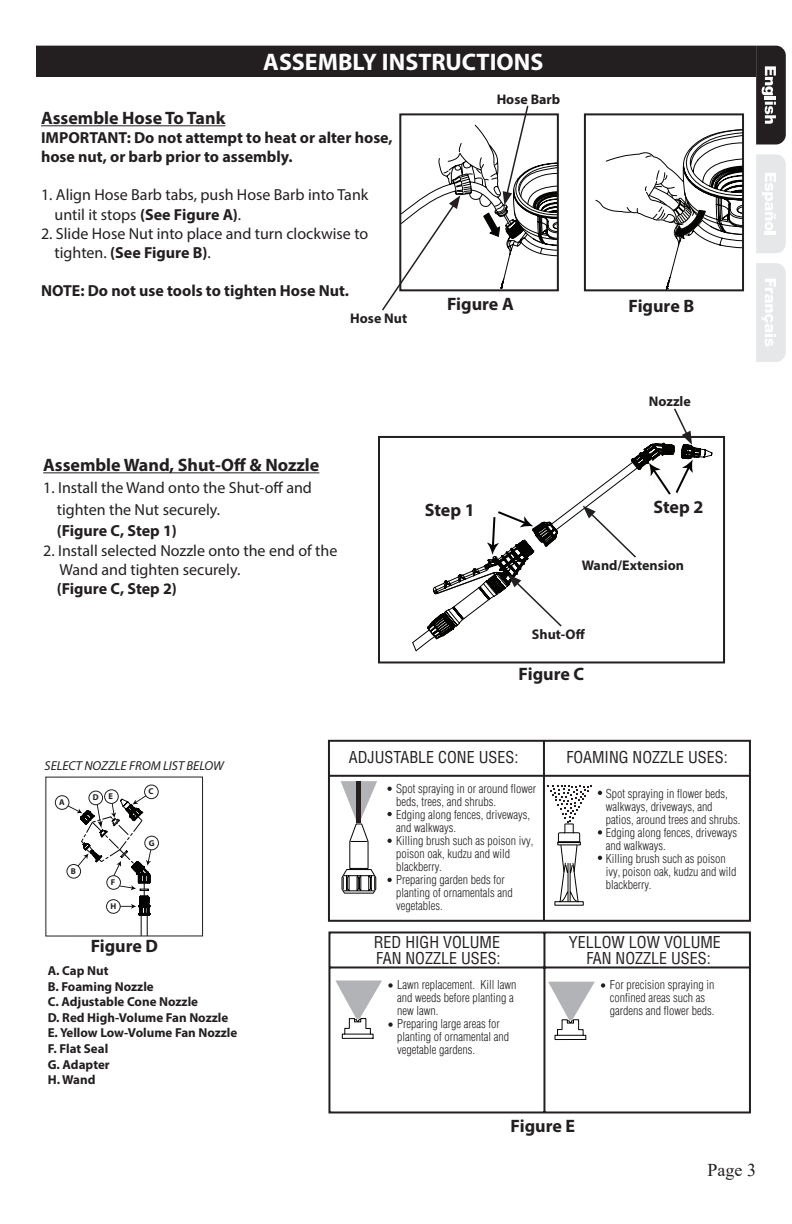
<style>
.page{position:relative;width:792px;height:1224px;background:#fff}
.page>*{position:absolute;margin:0;border:0;box-sizing:border-box;transform-origin:0 0}
.t1{font:700 24px "Myriad Pro";color:#fff}
.t2{font:700 18px "Myriad Pro";color:#231f20}
.t3{font:18px "Times New Roman";color:#231f20}
.t4{font:16px/19.2px "Myriad Pro";color:#231f20}
.t5{font:700 16px/19.2px "Myriad Pro";color:#231f20}
.t6{font:condensed 16px/15.2px "Helvetica";color:#231f20;text-align:center}
.t7{font:700 14.4px "Myriad Pro";color:#231f20}
.t8{font:700 14px "Myriad Pro";color:#231f20}
.t9{font:700 13px/15.6px "Myriad Pro";color:#231f20}
.t10{font:italic 13px "Myriad Pro";color:#231f20}
.t11{font:300 condensed 12px/13px "Helvetica";color:#231f20}
.t12{font:700 8.4px "Myriad Pro";color:#231f20}
.s1{font-weight:700}
</style>
<div class="page">
<div style="left:37px;top:46px;width:718px;height:30px;background:#231f20"></div>
<div style="left:36px;top:46px;width:720px;height:31px;border:1px solid #231f20"></div>
<hr style="left:43px;top:472px;width:276px;height:1px;background:#231f20">
<hr style="left:41px;top:125px;width:184px;height:1px;background:#231f20">
<svg style="left:80px;top:799px;width:71px;height:137px"></svg>
<img style="left:109px;top:803px;width:8px;height:15px">
<img style="left:111px;top:803px;width:5px;height:15px">
<img style="left:65px;top:802px;width:19px;height:14px">
<img style="left:68px;top:805px;width:14px;height:8px">
<img style="left:145px;top:847px;width:9px;height:19px">
<img style="left:146px;top:850px;width:5px;height:16px">
<div style="left:144px;top:785px;width:15px;height:14px;border:1px solid #231f20;border-radius:50%"></div>
<div style="left:55px;top:795px;width:14px;height:15px;border:1px solid #231f20;border-radius:50%"></div>
<div style="left:144px;top:836px;width:15px;height:14px;border:1px solid #231f20;border-radius:50%"></div>
<div style="left:67px;top:864px;width:14px;height:15px;border:1px solid #231f20;border-radius:50%"></div>
<div style="left:89px;top:791px;width:14px;height:14px;border:1px solid #231f20;border-radius:50%"></div>
<div style="left:106px;top:875px;width:15px;height:15px;border:1px solid #231f20;border-radius:50%"></div>
<div style="left:106px;top:899px;width:15px;height:15px;border:1px solid #231f20;border-radius:50%"></div>
<div style="left:104px;top:789px;width:15px;height:15px;border:1px solid #231f20;border-radius:50%"></div>
<svg style="left:328px;top:739px;width:423px;height:183px"></svg>
<svg style="left:328px;top:931px;width:423px;height:183px"></svg>
<svg style="left:548px;top:982px;width:47px;height:59px"></svg>
<svg style="left:335px;top:980px;width:47px;height:59px"></svg>
<svg style="left:388px;top:1022px;width:5px;height:5px"></svg>
<svg style="left:388px;top:983px;width:5px;height:5px"></svg>
<svg style="left:547px;top:785px;width:45px;height:121px"></svg>
<svg style="left:598px;top:856px;width:4px;height:4px"></svg>
<svg style="left:598px;top:830px;width:4px;height:5px"></svg>
<svg style="left:598px;top:791px;width:4px;height:4px"></svg>
<div style="left:584px;top:113px;width:160px;height:178px;border:2px solid #231f20"></div>
<svg style="left:595px;top:129px;width:148px;height:163px"></svg>
<div style="left:378px;top:436px;width:347px;height:227px;border:2px solid #231f20"></div>
<svg style="left:382px;top:105px;width:176px;height:206px"></svg>
<svg style="left:412px;top:408px;width:280px;height:243px"></svg>
<svg style="left:756px;top:263px;width:30px;height:99px"></svg>
<svg style="left:756px;top:154px;width:30px;height:99px"></svg>
<svg style="left:756px;top:46px;width:30px;height:98px;background:#454242"></svg>
<h1 class="t1" style="left:263px;top:47px;width:282px">ASSEMBLY INSTRUCTIONS</h1>
<h2 class="t2" style="left:41px;top:106px;width:186px">Assemble Hose To Tank</h2>
<h3 class="t5" style="left:41px;top:128px;width:353px">IMPORTANT: Do not attempt to heat or alter hose, hose nut, or barb prior to assembly.</h3>
<h3 class="t4" style="left:55px;top:185px;width:315px;text-indent:-14px">1. Align Hose Barb tabs, push Hose Barb into Tank until it stops <span class="s1">(See Figure A)</span>.</h3>
<h3 class="t4" style="left:55px;top:224px;width:315px;text-indent:-14px">2. Slide Hose Nut into place and turn clockwise to tighten. <span class="s1">(See Figure B)</span>.</h3>
<h3 class="t5" style="left:41px;top:280px;width:310px">NOTE: Do not use tools to tighten Hose Nut.</h3>
<p class="t8" style="left:350px;top:309px;width:58px">Hose Nut</p>
<p class="t8" style="left:497px;top:90px;width:65px">Hose Barb</p>
<h2 class="t2" style="left:447px;top:292px;width:68px">Figure A</h2>
<h2 class="t2" style="left:629px;top:294px;width:67px">Figure B</h2>
<h2 class="t2" style="left:43px;top:453px;width:278px">Assemble Wand, Shut-Off &amp; Nozzle</h2>
<h3 class="t4" style="left:57px;top:476px;width:257px;line-height:21.8px;text-indent:-14px">1. Install the Wand onto the Shut-off and tighten the Nut securely.</h3>
<h3 class="t5" style="left:57px;top:521px;width:122px">(Figure C, Step 1)</h3>
<h3 class="t4" style="left:60px;top:540px;width:279px;text-indent:-16px">2. Install selected Nozzle onto the end of the<br>Wand and tighten securely.</h3>
<h3 class="t5" style="left:57px;top:579px;width:122px">(Figure C, Step 2)</h3>
<p class="t8" style="left:649px;top:392px;width:43px">Nozzle</p>
<p class="t7" style="left:437px;top:501px;width:54px">Figure C</p>
<h2 class="t2" style="left:647px;top:495px;width:58px"><sup>Fi</sup>Step 2</h2>
<p class="t7" style="left:659px;top:496px;width:44px">gure D</p>
<h2 class="t2" style="left:425px;top:498px;width:52px">Step 1</h2>
<p class="t8" style="left:582px;top:556px;width:104px">Wand/Extension</p>
<p class="t8" style="left:532px;top:625px;width:55px">Shut-Off</p>
<h2 class="t2" style="left:519px;top:662px;width:67px">Figure C</h2>
<p class="t10" style="left:45px;top:757px;width:181px">SELECT NOZZLE FROM LIST BELOW</p>
<p class="t12" style="left:59px;top:797px;width:7px">A</p>
<p class="t12" style="left:71px;top:866px;width:7px">B</p>
<p class="t12" style="left:93px;top:791px;width:7px">D</p>
<p class="t12" style="left:109px;top:791px;width:6px">E</p>
<p class="t12" style="left:111px;top:877px;width:6px">F</p>
<p class="t12" style="left:110px;top:901px;width:7px">H</p>
<p class="t12" style="left:148px;top:786px;width:7px">C</p>
<p class="t12" style="left:149px;top:837px;width:7px">G</p>
<h2 class="t2" style="left:91px;top:934px;width:69px">Figure D</h2>
<p class="t9" style="left:48px;top:962px;width:191px">A. Cap Nut<br>B. Foaming Nozzle<br>C. Adjustable Cone Nozzle<br>D. Red High-Volume Fan Nozzle<br>E. Yellow Low-Volume Fan Nozzle<br>F. Flat Seal<br>G. Adapter<br>H. Wand</p>
<h3 class="t6" style="left:349px;top:750px;width:171px">ADJUSTABLE CONE USES:</h3>
<p class="t11" style="left:396px;top:782px;width:141px">Spot spraying in or around flower beds, trees, and shrubs.<br>Edging along fences, driveways, and walkways.<br>Killing brush such as poison ivy, poison oak, kudzu and wild blackberry.<br>Preparing garden beds for planting of ornamentals and vegetables.</p>
<h3 class="t6" style="left:566px;top:750px;width:163px">FOAMING NOZZLE USES:</h3>
<p class="t11" style="left:606px;top:787px;width:136px">Spot spraying in flower beds, walkways, driveways, and patios, around trees and shrubs.<br>Edging along fences, driveways and walkways.<br>Killing brush such as poison ivy, poison oak, kudzu and wild blackberry.</p>
<h3 class="t6" style="left:374px;top:935px;width:128px">RED HIGH VOLUME</h3>
<h3 class="t6" style="left:569px;top:935px;width:153px">YELLOW LOW VOLUME<br>FAN NOZZLE USES:</h3>
<h3 class="t6" style="left:376px;top:950px;width:126px">FAN NOZZLE USES:</h3>
<p class="t11" style="left:397px;top:978px;width:121px">Lawn replacement. Kill lawn and weeds before planting a new lawn.<br>Preparing large areas for planting of ornamental and vegetable gardens.</p>
<p class="t11" style="left:610px;top:978px;width:106px">For precision spraying in confined areas such as gardens and flower beds.</p>
<h2 class="t2" style="left:511px;top:1115px;width:66px">Figure E</h2>
<h2 class="t3" style="left:708px;top:1157px;width:50px">Page 3</h2>
</div>
